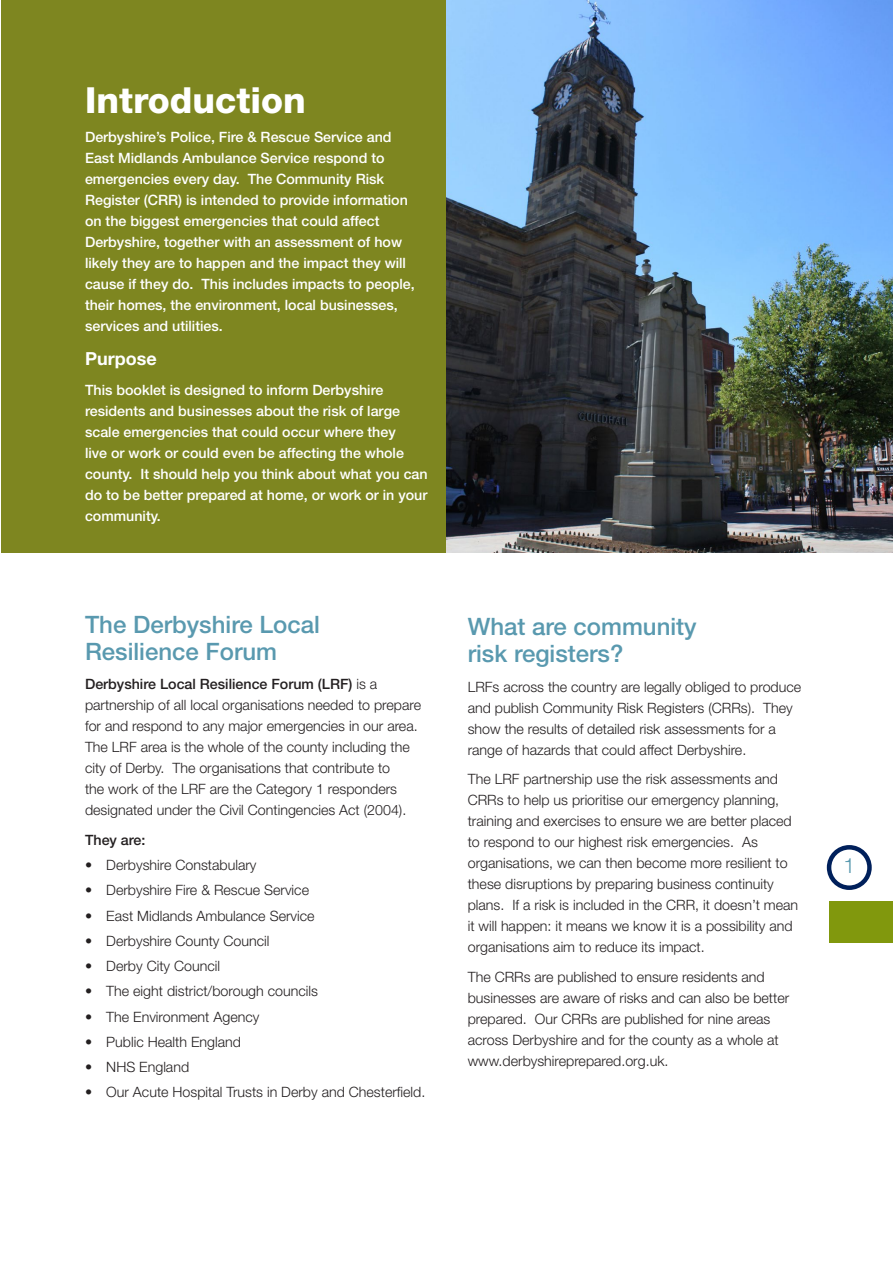
<style>
.page{position:relative;width:893px;height:1263px;background:#fff}
.page>*{position:absolute;margin:0;border:0;box-sizing:border-box;transform-origin:0 0}
.t1{font:800 36px "Helvetica Neue LT";color:#fff}
.t2{font:500 24px/27px "Helvetica Neue LT";color:#5999af}
.t3{font:300 21px "Helvetica Neue LT";color:#5999af}
.t4{font:700 18px "Helvetica Neue LT";color:#fff}
.t5{font:300 14.25px/21px "Helvetica Neue LT";color:#231f20}
.t6{font:500 14.25px/21px "Helvetica Neue LT";color:#fff}
.t7{font:500 14.25px "Helvetica Neue LT";color:#231f20}
.s1{font-weight:500}
</style>
<div class="page">
<svg style="left:829px;top:847px;width:40px;height:41px"></svg>
<div style="left:827px;top:845px;width:45px;height:45px;border:4px solid #00205b;border-radius:50%"></div>
<div style="left:829px;top:901px;width:64px;height:42px;background:#81980d"></div>
<div style="left:1px;top:0;width:445px;height:553px;background:#7e8620"></div>
<img style="left:446px;top:0;width:447px;height:553px">
<h1 class="t1" style="left:85px;top:78px;width:222px">Introduction</h1>
<p class="t6" style="left:85px;top:126px;width:331px">Derbyshire’s Police, Fire &amp; Rescue Service and East Midlands Ambulance Service respond to emergencies every day. The Community Risk Register (CRR) is intended to provide information on the biggest emergencies that could affect Derbyshire, together with an assessment of how likely they are to happen and the impact they will cause if they do. This includes impacts to people, their homes, the environment, local businesses, services and utilities.</p>
<p class="t4" style="left:85px;top:348px;width:73px">Purpose</p>
<p class="t6" style="left:85px;top:379px;width:344px">This booklet is designed to inform Derbyshire residents and businesses about the risk of large scale emergencies that could occur where they<br>live or work or could even be affecting the whole county. It should help you think about what you can do to be better prepared at home, or work or in your community.</p>
<h2 class="t2" style="left:85px;top:610px;width:236px">The Derbyshire Local<br>Resilience Forum</h2>
<p class="t5" style="left:85px;top:673px;width:338px"><span class="s1">Derbyshire Local Resilience Forum (LRF)</span> is a partnership of all local organisations needed to prepare for and respond to any major emergencies in our area.<br>The LRF area is the whole of the county including the city of Derby. The organisations that contribute to<br>the work of the LRF are the Category 1 responders designated under the Civil Contingencies Act (2004).</p>
<p class="t7" style="left:85px;top:831px;width:62px">They are:</p>
<p class="t5" style="left:85px;top:854px;width:173px">• Derbyshire Constabulary</p>
<p class="t5" style="left:85px;top:879px;width:226px">• Derbyshire Fire &amp; Rescue Service</p>
<p class="t5" style="left:85px;top:905px;width:231px">• East Midlands Ambulance Service</p>
<p class="t5" style="left:85px;top:930px;width:186px">• Derbyshire County Council</p>
<p class="t5" style="left:85px;top:955px;width:137px">• Derby City Council</p>
<p class="t5" style="left:85px;top:980px;width:234px">• The eight district/borough councils</p>
<p class="t5" style="left:85px;top:1006px;width:176px">• The Environment Agency</p>
<p class="t5" style="left:85px;top:1031px;width:157px">• Public Health England</p>
<p class="t5" style="left:85px;top:1056px;width:106px">• NHS England</p>
<p class="t5" style="left:85px;top:1081px;width:342px">• Our Acute Hospital Trusts in Derby and Chesterfield.</p>
<h2 class="t2" style="left:468px;top:613px;width:230px">What are community risk registers?</h2>
<p class="t5" style="left:468px;top:676px;width:335px">LRFs across the country are legally obliged to produce and publish Community Risk Registers (CRRs). They show the results of detailed risk assessments for a range of hazards that could affect Derbyshire.</p>
<p class="t5" style="left:468px;top:768px;width:332px">The LRF partnership use the risk assessments and CRRs to help us prioritise our emergency planning, training and exercises to ensure we are better placed to respond to our highest risk emergencies. As organisations, we can then become more resilient to these disruptions by preparing business continuity plans. If a risk is included in the CRR, it doesn’t mean it will happen: it means we know it is a possibility and organisations aim to reduce its impact.</p>
<p class="t5" style="left:468px;top:966px;width:323px">The CRRs are published to ensure residents and businesses are aware of risks and can also be better prepared. Our CRRs are published for nine areas across Derbyshire and for the county as a whole at www.derbyshireprepared.org.uk.</p>
<h3 class="t3" style="left:843px;top:853px;width:13px">1</h3>
</div>
